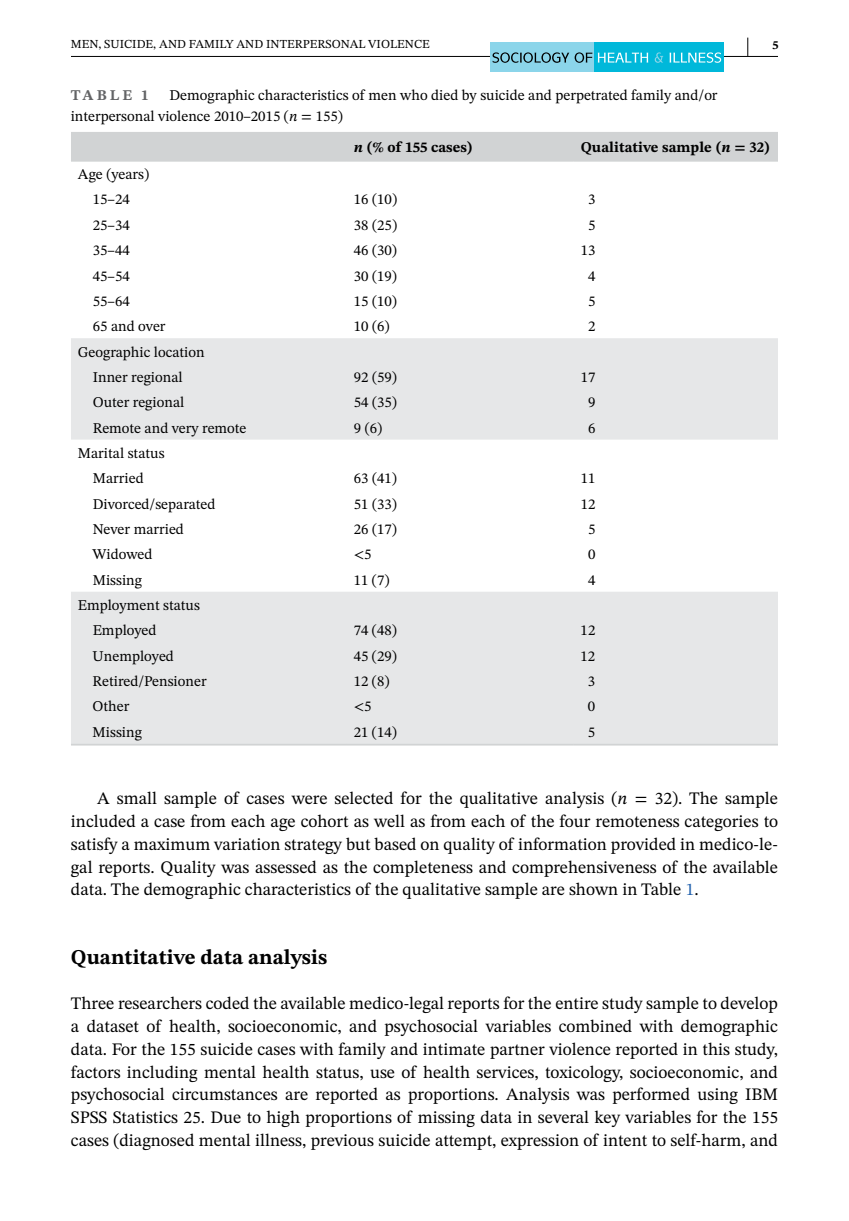
<style>
.page{position:relative;width:849px;height:1221px;background:#fff}
.page>*{position:absolute;margin:0;border:0;box-sizing:border-box;transform-origin:0 0}
.t1{font:700 21px "STIX Two Text";color:#000}
.t2{font:17.5px/22.8px "STIX Two Text";color:#000;text-align:justify}
.t3{font:14.88px/25.4px "STIX Two Text";color:#000;text-align:center}
.t4{font:700 14.88px "STIX Two Text";color:#000}
.t5{font:700 14.88px "STIX Two Text";letter-spacing:.2em;color:#636466}
.t6{font:12.25px "STIX Two Text";color:#000}
.t7{font:700 12.25px "STIX Two Text";color:#000}
.s1{font-style:italic}
.s2{color:#2564af}
</style>
<div class="page">
<hr style="left:71px;top:56px;width:706px;height:1px;background:#000">
<div style="left:490px;top:42px;width:104px;height:30px;background:#8bd5ea"></div>
<div style="left:594px;top:42px;width:129px;height:30px;background:#00b8da"></div>
<svg style="left:492px;top:52px;width:156px;height:11px"></svg>
<svg style="left:654px;top:52px;width:9px;height:11px"></svg>
<svg style="left:669px;top:52px;width:52px;height:11px"></svg>
<svg style="left:747px;top:38px;width:1px;height:18px"></svg>
<div style="left:71px;top:132px;width:706px;height:28px;background:#d1d3d4"></div>
<svg style="left:71px;top:338px;width:706px;height:405px;fill:#e6e7e8"></svg>
<hr style="left:71px;top:160px;width:276px;height:2px;background:#d1d3d4">
<hr style="left:347px;top:160px;width:226px;height:2px;background:#d1d3d4">
<hr style="left:573px;top:160px;width:204px;height:2px;background:#d1d3d4">
<hr style="left:71px;top:743px;width:276px;height:2px;background:#d1d3d4">
<hr style="left:347px;top:743px;width:226px;height:2px;background:#d1d3d4">
<hr style="left:573px;top:743px;width:204px;height:2px;background:#d1d3d4">
<p class="t6" style="left:71px;top:35px;width:360px">MEN, SUICIDE, AND FAMILY AND INTERPERSONAL VIOLENCE</p>
<p class="t7" style="left:772px;top:36px;width:8px">5</p>
<p class="t3" style="left:71px;top:84px;width:648px;line-height:21px;text-align:left;text-indent:99px">Demographic characteristics of men who died by suicide and perpetrated family and/or interpersonal violence 2010–2015 (<span class="s1">n</span> = 155)</p>
<p class="t5" style="left:71px;top:84px;width:79px">TABLE 1</p>
<p class="t3" style="left:78px;top:161px;width:73px">Age (years)<br>15–24</p>
<p class="t4" style="left:354px;top:136px;width:120px"><span class="s1">n</span> (% of 155 cases)</p>
<p class="t4" style="left:580px;top:136px;width:191px">Qualitative sample (<span class="s1">n</span> = 32)</p>
<p class="t3" style="left:354px;top:187px;width:45px">16 (10)</p>
<p class="t3" style="left:588px;top:187px;width:9px">3</p>
<p class="t3" style="left:93px;top:212px;width:38px">25–34</p>
<p class="t3" style="left:354px;top:212px;width:45px">38 (25)</p>
<p class="t3" style="left:588px;top:212px;width:9px">5</p>
<p class="t3" style="left:93px;top:237px;width:38px">35–44</p>
<p class="t3" style="left:354px;top:237px;width:45px">46 (30)</p>
<p class="t3" style="left:580px;top:237px;width:16px">13</p>
<p class="t3" style="left:93px;top:263px;width:38px">45–54</p>
<p class="t3" style="left:354px;top:263px;width:45px">30 (19)</p>
<p class="t3" style="left:588px;top:263px;width:9px">4</p>
<p class="t3" style="left:93px;top:288px;width:38px">55–64</p>
<p class="t3" style="left:354px;top:288px;width:45px">15 (10)</p>
<p class="t3" style="left:588px;top:288px;width:9px">5</p>
<p class="t3" style="left:93px;top:313px;width:74px">65 and over</p>
<p class="t3" style="left:354px;top:313px;width:37px">10 (6)</p>
<p class="t3" style="left:588px;top:313px;width:9px">2</p>
<p class="t3" style="left:78px;top:339px;width:128px">Geographic location<br>Inner regional</p>
<p class="t3" style="left:354px;top:364px;width:45px">92 (59)</p>
<p class="t3" style="left:580px;top:364px;width:16px">17</p>
<p class="t3" style="left:93px;top:389px;width:93px">Outer regional</p>
<p class="t3" style="left:354px;top:389px;width:45px">54 (35)</p>
<p class="t3" style="left:588px;top:389px;width:9px">9</p>
<p class="t3" style="left:93px;top:415px;width:155px">Remote and very remote</p>
<p class="t3" style="left:354px;top:415px;width:30px">9 (6)</p>
<p class="t3" style="left:588px;top:415px;width:9px">6</p>
<p class="t3" style="left:78px;top:440px;width:88px">Marital status<br>Married</p>
<p class="t3" style="left:354px;top:465px;width:45px">63 (41)</p>
<p class="t3" style="left:580px;top:465px;width:16px">11</p>
<p class="t3" style="left:93px;top:491px;width:124px">Divorced/separated</p>
<p class="t3" style="left:353px;top:491px;width:45px">51 (33)</p>
<p class="t3" style="left:580px;top:491px;width:16px">12</p>
<p class="t3" style="left:93px;top:516px;width:93px">Never married</p>
<p class="t3" style="left:353px;top:516px;width:45px">26 (17)</p>
<p class="t3" style="left:588px;top:516px;width:9px">5</p>
<p class="t3" style="left:92px;top:541px;width:61px">Widowed</p>
<p class="t3" style="left:353px;top:541px;width:19px">&lt;5</p>
<p class="t3" style="left:588px;top:541px;width:9px">0</p>
<p class="t3" style="left:93px;top:567px;width:51px">Missing</p>
<p class="t3" style="left:353px;top:567px;width:37px">11 (7)</p>
<p class="t3" style="left:588px;top:567px;width:9px">4</p>
<p class="t3" style="left:93px;top:592px;width:109px;text-align:left;text-indent:-15px">Employment status<br>Employed</p>
<p class="t3" style="left:353px;top:617px;width:45px">74 (48)</p>
<p class="t3" style="left:580px;top:617px;width:16px">12</p>
<p class="t3" style="left:93px;top:643px;width:83px">Unemployed</p>
<p class="t3" style="left:353px;top:643px;width:45px">45 (29)</p>
<p class="t3" style="left:580px;top:643px;width:16px">12</p>
<p class="t3" style="left:93px;top:668px;width:115px">Retired/Pensioner</p>
<p class="t3" style="left:353px;top:668px;width:37px">12 (8)</p>
<p class="t3" style="left:587px;top:668px;width:9px">3</p>
<p class="t3" style="left:93px;top:693px;width:38px">Other</p>
<p class="t3" style="left:353px;top:693px;width:19px">&lt;5</p>
<p class="t3" style="left:587px;top:693px;width:9px">0</p>
<p class="t3" style="left:93px;top:719px;width:51px">Missing</p>
<p class="t3" style="left:353px;top:719px;width:45px">21 (14)</p>
<p class="t3" style="left:587px;top:719px;width:9px">5</p>
<p class="t2" style="left:71px;top:787px;width:708px;text-indent:26px">A small sample of cases were selected for the qualitative analysis (<span class="s1">n</span> = 32). The sample included a case from each age cohort as well as from each of the four remoteness categories to satisfy a maximum variation strategy but based on quality of information provided in medico-le&shy;gal reports. Quality was assessed as the completeness and comprehensiveness of the available data. The demographic characteristics of the qualitative sample are shown in Table <span class="s2">1</span>.</p>
<p class="t1" style="left:71px;top:941px;width:258px">Quantitative data analysis</p>
<p class="t2" style="left:71px;top:991px;width:708px">Three researchers coded the available medico-legal reports for the entire study sample to develop a dataset of health, socioeconomic, and psychosocial variables combined with demographic data. For the 155 suicide cases with family and intimate partner violence reported in this study, factors including mental health status, use of health services, toxicology, socioeconomic, and psychosocial circumstances are reported as proportions. Analysis was performed using IBM SPSS Statistics 25. Due to high proportions of missing data in several key variables for the 155 cases (diagnosed mental illness, previous suicide attempt, expression of intent to self-harm, and</p>
</div>
